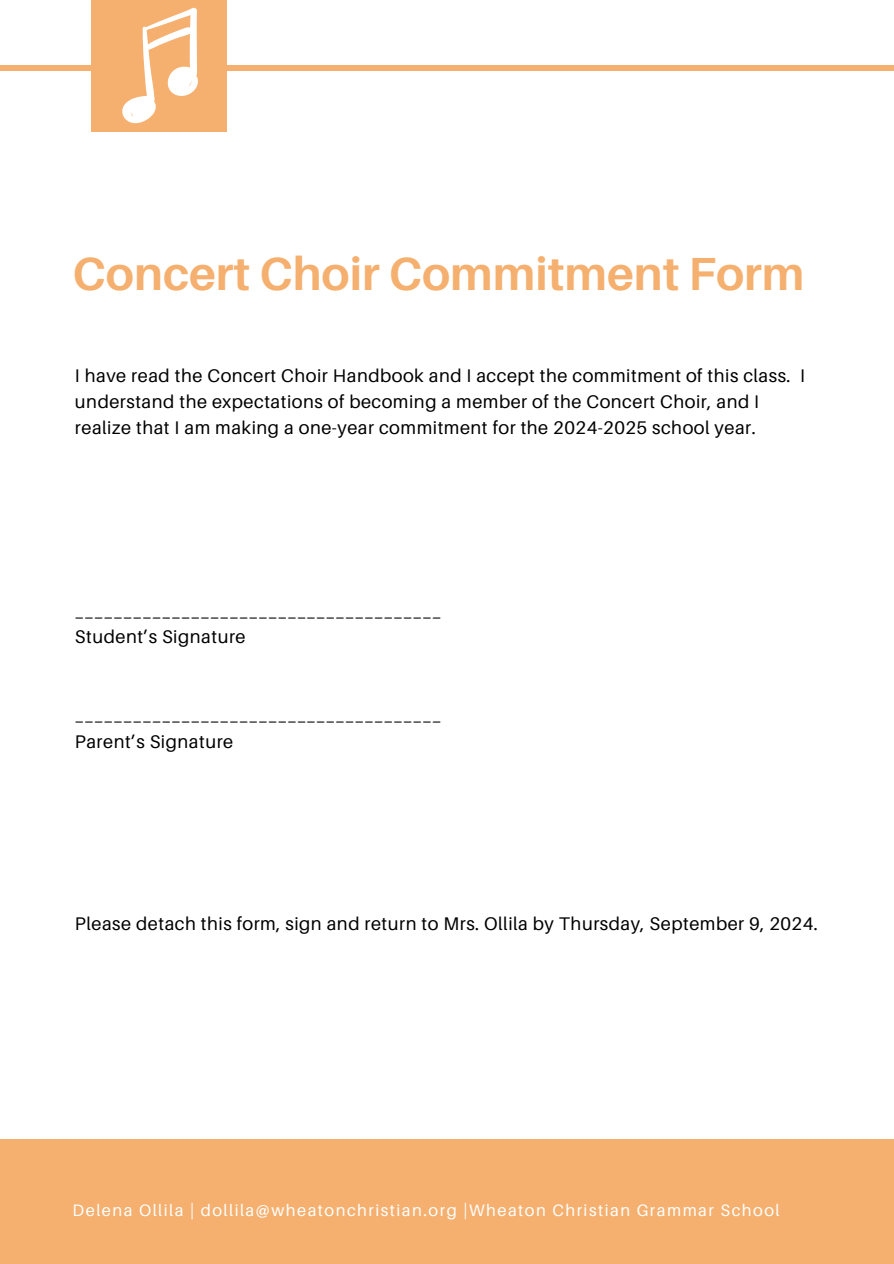
<style>
.page{position:relative;width:894px;height:1264px;background:#fff}
.page>*{position:absolute;margin:0;border:0;box-sizing:border-box;transform-origin:0 0}
.t1{font:700 46.5px "Aileron";color:#f5b06f}
.t2{font:18.3px/26.1px "Aileron";letter-spacing:.03em;color:#000}
.t3{font:16.5px "Aileron";letter-spacing:.09em;color:#fff}
</style>
<div class="page">
<div style="left:0;top:65px;width:893px;height:6px;background:#f5b06f"></div>
<div style="left:92px;top:0;width:135px;height:131px;background:#f5b06f"></div>
<div style="left:0;top:1139px;width:893px;height:124px;background:#f5b06f"></div>
<svg style="left:122px;top:7px;width:76px;height:117px"></svg>
<p class="t1" style="left:73px;top:245px;width:733px">Concert Choir Commitment Form</p>
<p class="t2" style="left:75px;top:362px;width:731px">I have read the Concert Choir Handbook and I accept the commitment of this class. I understand the expectations of becoming a member of the Concert Choir, and I realize that I am making a one-year commitment for the 2024-2025 school year.</p>
<p class="t2" style="left:75px;top:597px;width:368px">______________________________________</p>
<h1 class="t2" style="left:75px;top:623px;width:172px">Student’s Signature</h1>
<p class="t2" style="left:75px;top:701px;width:368px">______________________________________</p>
<p class="t2" style="left:75px;top:727px;width:160px">Parent’s Signature</p>
<p class="t2" style="left:75px;top:910px;width:744px">Please detach this form, sign and return to Mrs. Ollila by Thursday, September 9, 2024.</p>
<p class="t3" style="left:73px;top:1199px;width:708px">Delena Ollila | dollila@wheatonchristian.org |Wheaton Christian Grammar School</p>
</div>
